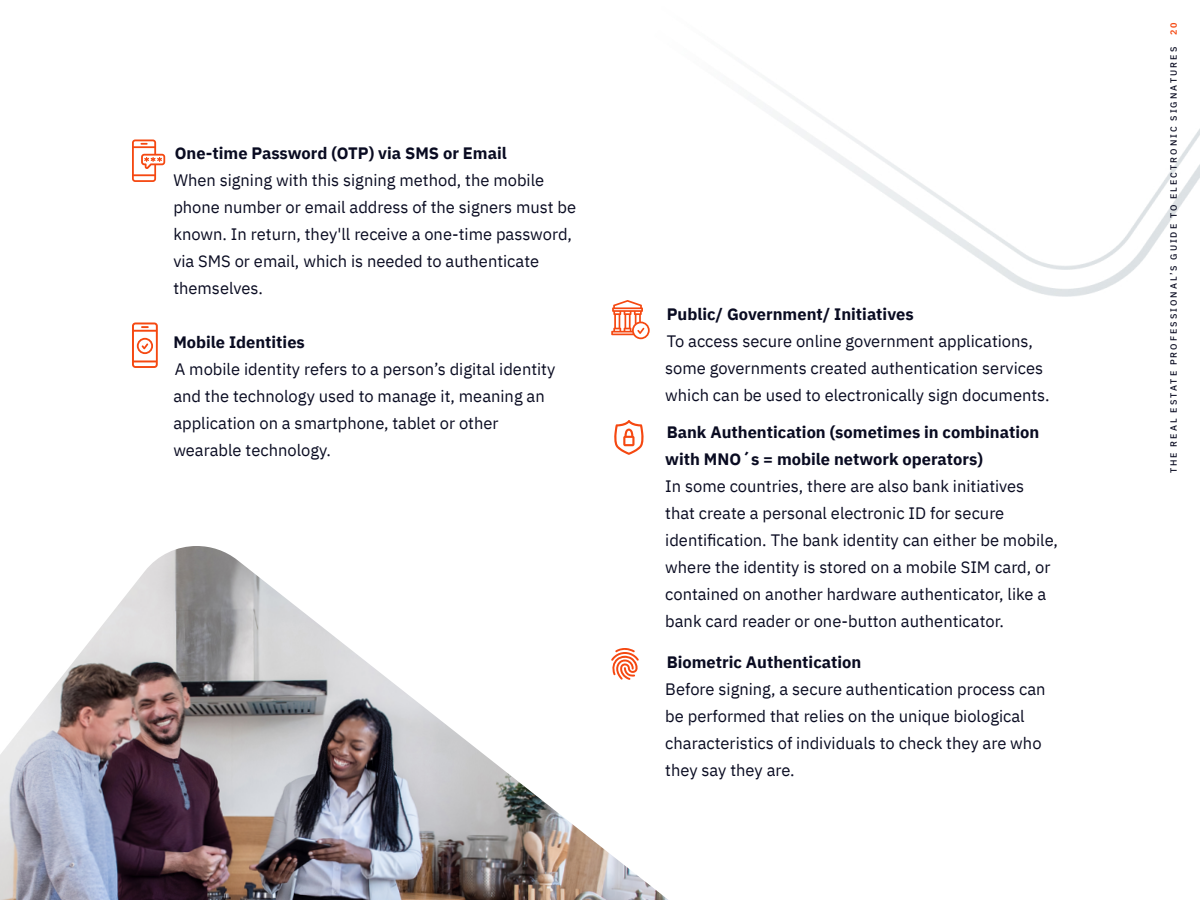
<style>
.page{position:relative;width:1200px;height:900px;background:#fff}
.page>*{position:absolute;margin:0;border:0;box-sizing:border-box;transform-origin:0 0}
.t1{font:16.5px/27px "IBM Plex Sans";color:#090b21}
.t2{font:700 16.5px/27px "IBM Plex Sans";color:#090b21}
.t3{font:500 9px "IBM Plex Sans";letter-spacing:.23em;color:#090b21}
.t4{font:600 9px "IBM Plex Sans";color:#f54811}
</style>
<div class="page">
<img style="left:133px;top:77px;width:1067px;height:263px">
<svg style="left:132px;top:323px;width:26px;height:45px"></svg>
<svg style="left:611px;top:300px;width:39px;height:39px"></svg>
<svg style="left:614px;top:420px;width:30px;height:35px"></svg>
<img style="left:0;top:546px;width:668px;height:354px">
<svg style="left:132px;top:140px;width:33px;height:42px"></svg>
<p class="t2" style="left:175px;top:139px;width:334px">One-time Password (OTP) via SMS or Email</p>
<p class="t1" style="left:173px;top:166px;width:404px">When signing with this signing method, the mobile phone number or email address of the signers must be known. In return, they'll receive a one-time password, via SMS or email, which is needed to authenticate themselves.</p>
<p class="t2" style="left:173px;top:328px;width:133px">Mobile Identities</p>
<p class="t1" style="left:173px;top:355px;width:383px">A mobile identity refers to a person’s digital identity and the technology used to manage it, meaning an application on a smartphone, tablet or other wearable technology.</p>
<p class="t2" style="left:667px;top:299px;width:248px">Public/ Government/ Initiatives</p>
<p class="t1" style="left:665px;top:326px;width:386px">To access secure online government applications, some governments created authentication services which can be used to electronically sign documents.</p>
<p class="t2" style="left:665px;top:418px;width:375px">Bank Authentication (sometimes in combination with MNO´s = mobile network operators)</p>
<p class="t1" style="left:665px;top:472px;width:394px">In some countries, there are also bank initiatives that create a personal electronic ID for secure identification. The bank identity can either be mobile, where the identity is stored on a mobile SIM card, or contained on another hardware authenticator, like a bank card reader or one-button authenticator.</p>
<p class="t2" style="left:667px;top:647px;width:196px">Biometric Authentication</p>
<p class="t1" style="left:665px;top:674px;width:382px">Before signing, a secure authentication process can be performed that relies on the unique biological characteristics of individuals to check they are who they say they are.</p>
<p class="t4" style="left:1167px;top:35px;width:14px;rotate:-90deg">20</p>
<p class="t3" style="left:1167px;top:473px;width:428px;rotate:-90deg">THE REAL ESTATE PROFESSIONAL’S GUIDE TO ELECTRONIC SIGNATURES</p>
</div>
